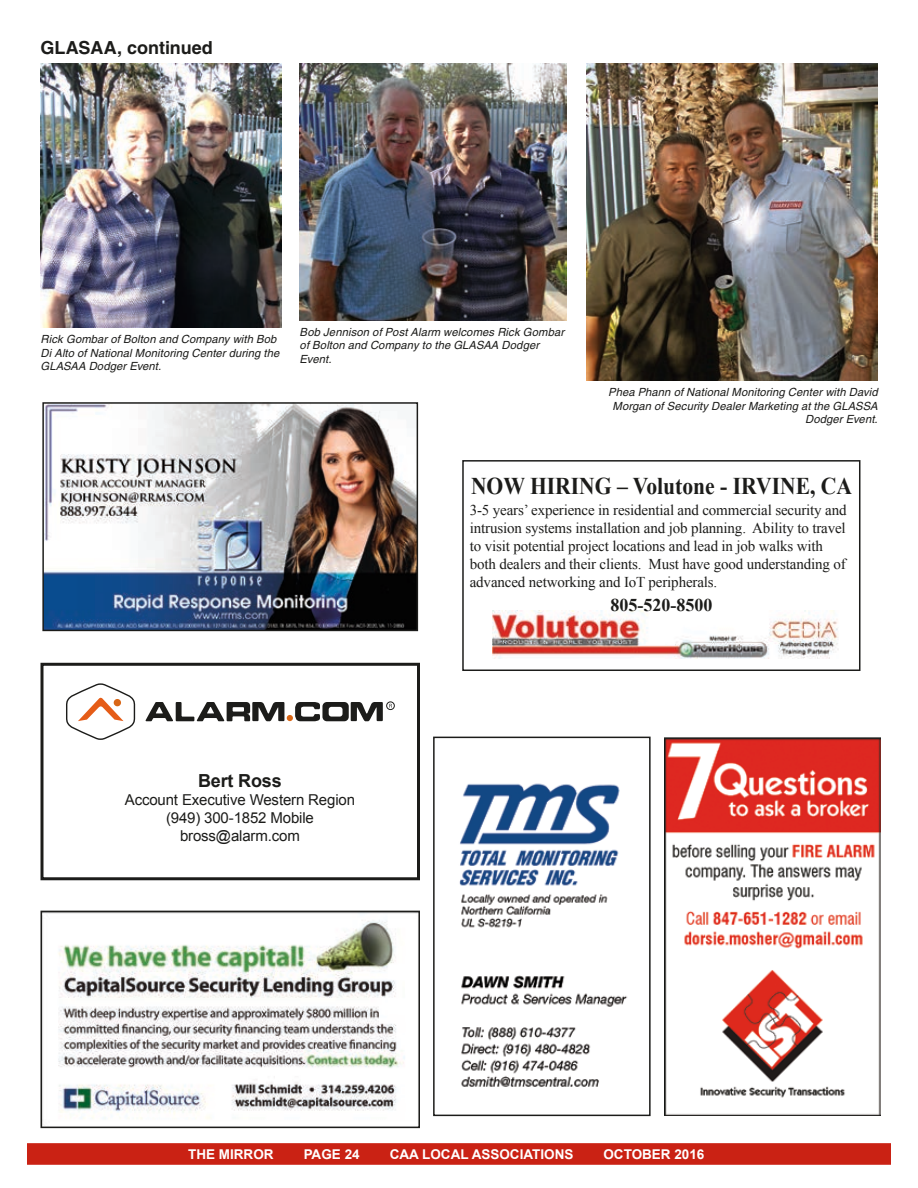
<style>
.page{position:relative;width:918px;height:1188px;background:#fff}
.page>*{position:absolute;margin:0;border:0;box-sizing:border-box;transform-origin:0 0}
.t1{font:700 24px "Times New Roman";color:#1c1c1a;scale:.9 1}
.t2{font:700 18px "Helvetica";letter-spacing:-.005em;color:#1c1c1a}
.t3{font:700 18px "Times New Roman";color:#1c1c1a}
.t4{font:700 18px "Arial";letter-spacing:-.01em;color:#1c1c1a}
.t5{font:15px/18px "Times New Roman";letter-spacing:-.01em;color:#1c1c1a}
.t6{font:15px/18px "Arial";letter-spacing:-.01em;color:#1c1c1a;text-align:center}
.t7{font:700 13.5px "Arial";color:#fff}
.t8{font:italic 11.25px/13.5px "Helvetica";letter-spacing:.01em;color:#1c1c1a}
</style>
<div class="page">
<img style="left:459px;top:783px;width:169px;height:304px">
<div style="left:433px;top:737px;width:218px;height:379px;border:2px solid #1c1c1a"></div>
<img style="left:665px;top:737px;width:216px;height:379px">
<div style="left:40px;top:663px;width:380px;height:217px;border:3px solid #1c1c1a"></div>
<div style="left:386px;top:702px;width:9px;height:8px;border:1px solid #1c1c1a;border-radius:50%"></div>
<svg style="left:66px;top:683px;width:70px;height:57px"></svg>
<svg style="left:145px;top:702px;width:238px;height:19px"></svg>
<img style="left:58px;top:920px;width:347px;height:199px">
<div style="left:40px;top:911px;width:380px;height:217px;border:2px solid #1c1c1a"></div>
<img style="left:44px;top:404px;width:372px;height:225px">
<div style="left:42px;top:402px;width:376px;height:229px;border:1px solid #1c1c1a"></div>
<img style="left:41px;top:63px;width:241px;height:265px">
<img style="left:300px;top:63px;width:267px;height:257px">
<img style="left:586px;top:63px;width:292px;height:318px">
<img style="left:492px;top:610px;width:347px;height:49px">
<div style="left:462px;top:460px;width:398px;height:211px;border:2px solid #1c1c1a"></div>
<div style="left:27px;top:1143px;width:864px;height:22px;background:#ca2214;border:2px solid #ca2214"></div>
<h2 class="t2" style="left:40px;top:37px;width:174px">GLASAA, continued</h2>
<p class="t8" style="left:40px;top:332px;width:240px">Rick Gombar of Bolton and Company with Bob<br>Di Alto of National Monitoring Center during the<br>GLASAA Dodger Event.</p>
<p class="t8" style="left:300px;top:325px;width:266px">Bob Jennison of Post Alarm welcomes Rick Gombar of Bolton and Company to the GLASAA Dodger<br>Event.</p>
<p class="t8" style="left:608px;top:386px;width:271px;text-align:right">Phea Phann of National Monitoring Center with David<br>Morgan of Security Dealer Marketing at the GLASSA<br>Dodger Event.</p>
<h2 class="t4" style="left:198px;top:768px;width:85px">Bert Ross</h2>
<h3 class="t6" style="left:125px;top:791px;width:232px">Account Executive Western Region (949) 300-1852 Mobile bross@alarm.com</h3>
<h1 class="t1" style="left:471px;top:469px;width:425px">NOW HIRING – Volutone - IRVINE, CA</h1>
<p class="t5" style="left:470px;top:501px;width:378px">3-5 years’ experience in residential and commercial security and intrusion systems installation and job planning. Ability to travel to visit potential project locations and lead in job walks with both dealers and their clients. Must have good understanding of advanced networking and IoT peripherals.</p>
<h2 class="t3" style="left:611px;top:593px;width:103px">805-520-8500</h2>
<p class="t7" style="left:188px;top:1146px;width:87px">THE MIRROR</p>
<p class="t7" style="left:304px;top:1146px;width:58px">PAGE 24</p>
<p class="t7" style="left:390px;top:1146px;width:185px">CAA LOCAL ASSOCIATIONS</p>
<p class="t7" style="left:603px;top:1146px;width:103px">OCTOBER 2016</p>
</div>
